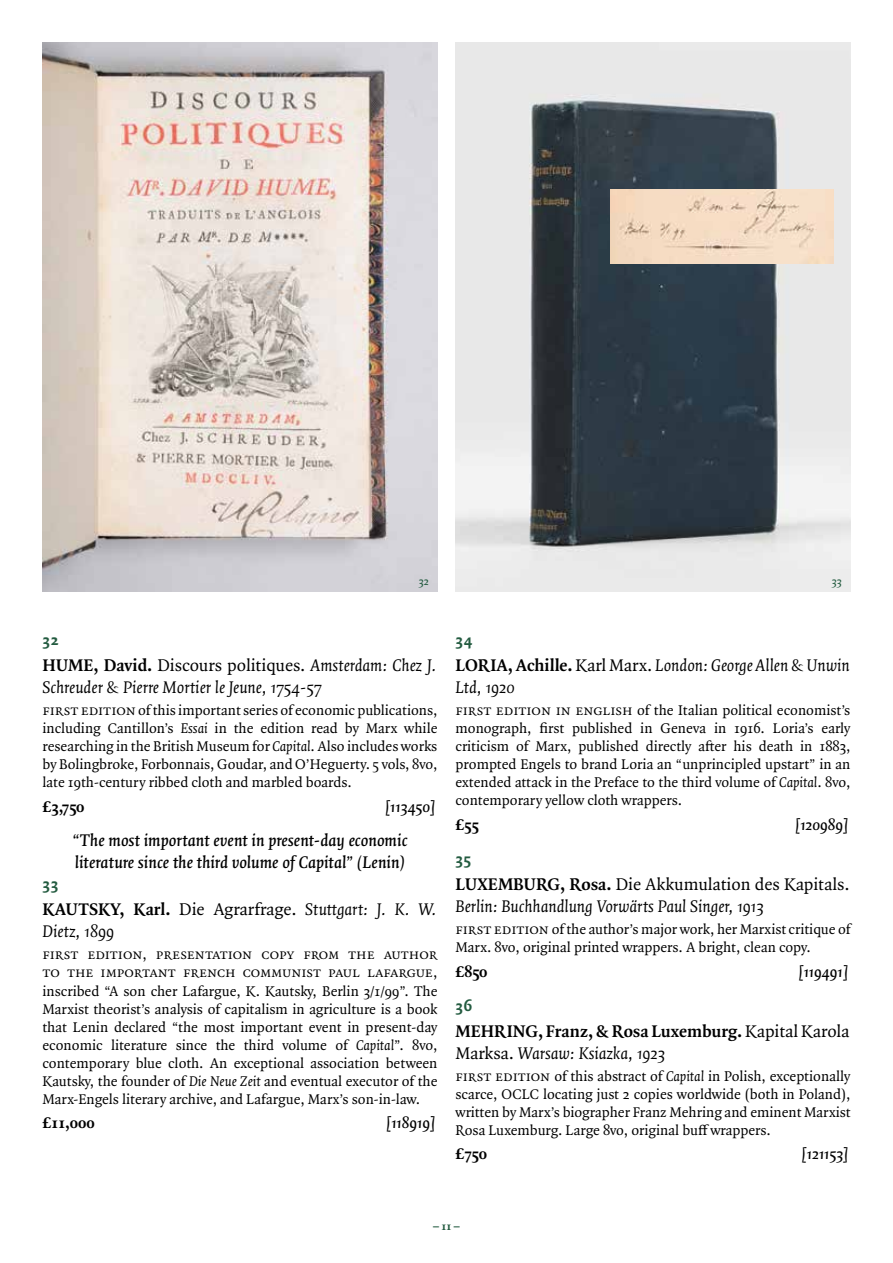
<style>
.page{position:relative;width:893px;height:1263px;background:#fff}
.page>*{position:absolute;margin:0;border:0;box-sizing:border-box;transform-origin:0 0}
.t1{font:italic 18px/21.6px "Quadraat Pro";color:#000}
.t2{font:italic 600 18px/21.6px "Quadraat Pro";color:#000}
.t3{font:700 18px/21.6px "Quadraat Pro";letter-spacing:-.005em;color:#000}
.t4{font:italic 600 16.5px "Quadraat Pro";letter-spacing:-.01em;color:#000}
.t5{font:700 16.5px "Quadraat Pro";color:#000}
.t6{font:16.5px "Quadraat Sans OT Bld";letter-spacing:.05em;color:#235b40}
.t7{font:15px/18px "Quadraat Pro";color:#000;text-align:justify}
.t8{font:italic 600 12px "Quadraat Pro";color:#235b40}
.t9{font:700 12px "Quadraat Pro";color:#235b40}
.s1{font-weight:700;font-style:normal}
.s2{font-style:normal}
.s3{font-style:italic}
.s4{font-weight:400}
.s5{font-weight:400;font-style:italic}
</style>
<div class="page">
<img style="left:455px;top:43px;width:395px;height:548px">
<img style="left:611px;top:190px;width:223px;height:74px">
<img style="left:43px;top:43px;width:394px;height:548px">
<p class="t8" style="left:419px;top:573px;width:12px">32</p>
<p class="t8" style="left:832px;top:573px;width:12px">33</p>
<p class="t6" style="left:43px;top:628px;width:18px">32</p>
<p class="t1" style="left:43px;top:654px;width:396px"><span class="s1">HUME, David.</span> <span class="s2">Discours politiques.</span> Amsterdam: Chez J.<br>Schreuder &amp; Pierre Mortier le Jeune, 1754-57</p>
<p class="t7" style="left:43px;top:701px;width:396px">first edition of this important series of economic publications, including Cantillon’s <span class="s3">Essai</span> in the edition read by Marx while researching in the British Museum for <span class="s3">Capital</span>. Also includes works by Bolingbroke, Forbonnais, Goudar, and O’Heguerty. 5 vols, 8vo, late 19th-century ribbed cloth and marbled boards.</p>
<p class="t5" style="left:43px;top:795px;width:44px">£3,750</p>
<p class="t4" style="left:385px;top:795px;width:52px">[113450]</p>
<p class="t2" style="left:73px;top:829px;width:336px">“The most important event in present-day economic literature since the third volume of Capital” (Lenin)</p>
<p class="t6" style="left:43px;top:872px;width:17px">33</p>
<p class="t1" style="left:43px;top:898px;width:396px"><span class="s1">KAUTSKY, Karl.</span> <span class="s2">Die Agrarfrage.</span> Stuttgart: J. K. W.<br>Dietz, 1899</p>
<p class="t7" style="left:43px;top:945px;width:397px">first edition, presentation copy from the author to the important french communist paul lafargue, inscribed “A son cher Lafargue, K. Kautsky, Berlin 3/1/99”. The Marxist theorist’s analysis of capitalism in agriculture is a book that Lenin declared “the most important event in present-day economic literature since the third volume of <span class="s3">Capital</span>”. 8vo, contemporary blue cloth. An exceptional association between Kautsky, the founder of <span class="s3">Die Neue Zeit</span> and eventual executor of the Marx-Engels literary archive, and Lafargue, Marx’s son-in-law.</p>
<p class="t5" style="left:43px;top:1111px;width:54px">£11,000</p>
<p class="t4" style="left:386px;top:1111px;width:51px">[118919]</p>
<p class="t6" style="left:455px;top:628px;width:19px">34</p>
<p class="t1" style="left:455px;top:654px;width:396px"><span class="s1">LORIA, Achille.</span> <span class="s2">Karl Marx.</span> London: George Allen &amp; Unwin<br>Ltd, 1920</p>
<p class="t7" style="left:455px;top:701px;width:397px">first edition in english of the Italian political economist’s monograph, first published in Geneva in 1916. Loria’s early criticism of Marx, published directly after his death in 1883, prompted Engels to brand Loria an “unprincipled upstart” in an extended attack in the Preface to the third volume of <span class="s3">Capital</span>. 8vo, contemporary yellow cloth wrappers.</p>
<p class="t5" style="left:455px;top:813px;width:25px">£55</p>
<p class="t4" style="left:795px;top:813px;width:55px">[120989]</p>
<p class="t6" style="left:455px;top:847px;width:17px">35</p>
<p class="t1" style="left:455px;top:873px;width:396px"><span class="s1">LUXEMBURG, Rosa.</span> <span class="s2">Die Akkumulation des Kapitals.<br></span>Berlin: Buchhandlung Vorwärts Paul Singer, 1913</p>
<p class="t7" style="left:455px;top:920px;width:398px">first edition of the author’s major work, her Marxist critique of<br>Marx. 8vo, original printed wrappers. A bright, clean copy.</p>
<p class="t5" style="left:455px;top:960px;width:34px">£850</p>
<p class="t4" style="left:798px;top:960px;width:51px">[119491]</p>
<p class="t6" style="left:455px;top:994px;width:18px">36</p>
<p class="t3" style="left:455px;top:1020px;width:396px">MEHRING, Franz, &amp; Rosa Luxemburg. <span class="s4">Kapital Karola<br>Marksa.</span> <span class="s5">Warsaw: Ksiazka, 1923</span></p>
<p class="t7" style="left:455px;top:1067px;width:397px">first edition of this abstract of <span class="s3">Capital</span> in Polish, exceptionally scarce, OCLC locating just 2 copies worldwide (both in Poland), written by Marx’s biographer Franz Mehring and eminent Marxist Rosa Luxemburg. Large 8vo, original buff wrappers.</p>
<p class="t5" style="left:455px;top:1143px;width:33px">£750</p>
<p class="t4" style="left:801px;top:1143px;width:48px">[121153]</p>
<p class="t9" style="left:433px;top:1217px;width:28px">– 11 –</p>
</div>
